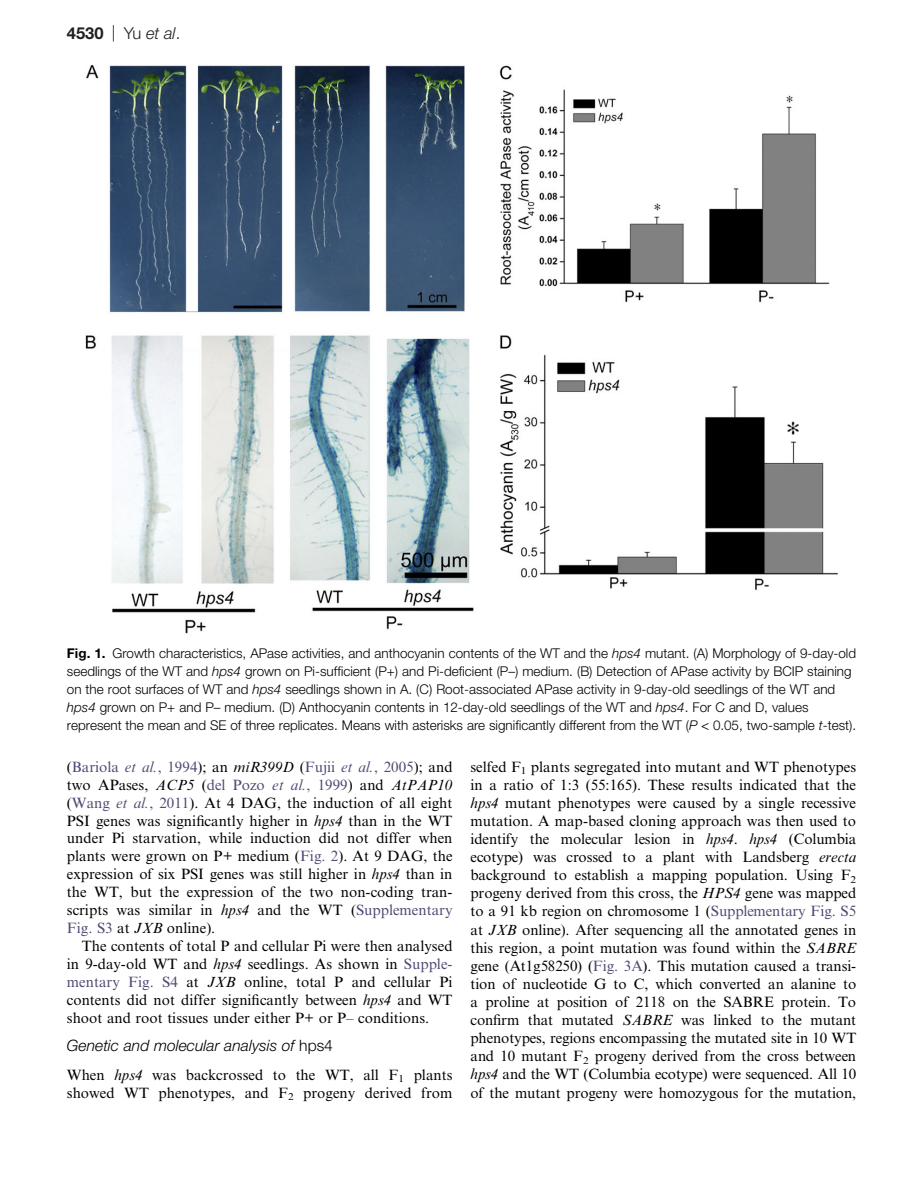
<style>
.page{position:relative;width:918px;height:1186px;background:#fff}
.page>*{position:absolute;margin:0;border:0;box-sizing:border-box;transform-origin:0 0}
.t1{font:16.5px "Adv PSA189";color:#000}
.t2{font:700 16.5px "Helvetica Neue LT Std";color:#231f20}
.t3{font:15.75px "Adv Hel N LI";color:#000}
.t4{font:15px/18.1px "Adv PS497 E2";color:#000}
.t5{font:15px "Adv PS497 E2";color:#4f4a72}
.t6{font:13.5px/18px "Adv Hel N L";color:#000}
.s1{font-weight:300}
.s2{font-weight:300;font-style:italic}
.s3{font-family:"Adv C3874"}
.s4{font-family:"Adv Hel N L"}
.s5{font-family:"Adv Hel N LI"}
.s6{font-family:"Adv PSA189"}
.s7{font-family:"Adv P641 C"}
.s8{color:#000}
.s9{font-family:"Adv PS497 E3"}
.s10{font-family:"Adv PS497 E3";color:#000}
.s11{color:#4f4a72}
.s12{font-family:"Adv PS497 E3";color:#4f4a72}
</style>
<div class="page">
<img style="left:85px;top:65px;width:753px;height:568px">
<p class="t2" style="left:67px;top:23px;width:115px">4530 <span class="s1">| Yu</span> <span class="s2">et al</span><span class="s1">.</span></p>
<p class="t1" style="left:67px;top:26px;width:134px">4 of 12 <span class="s3">|</span> <span class="s4">Yu</span> <span class="s5">et al.</span></p>
<p class="t6" style="left:67px;top:645px;width:791px"><span class="s6">Fig. 1.</span> Growth characteristics, APase activities, and anthocyanin contents of the WT and the <span class="s5">hps4</span> mutant. (A) Morphology of 9-day-old seedlings of the WT and <span class="s5">hps4</span> grown on Pi-sufficient (P+) and Pi-deficient (P–) medium. (B) Detection of APase activity by BCIP staining on the root surfaces of WT and <span class="s5">hps4</span> seedlings shown in A. (C) Root-associated APase activity in 9-day-old seedlings of the WT and <span class="s5">hps4</span> grown on P+ and P– medium. (D) Anthocyanin contents in 12-day-old seedlings of the WT and <span class="s5">hps4</span>. For C and D, values represent the mean and SE of three replicates. Means with asterisks are significantly different from the WT (<span class="s5">P</span> <span class="s7">&lt;</span> 0.05, two-sample <span class="s5">t</span>-test).</p>
<p class="t5" style="left:67px;top:761px;width:387px"><span class="s8">(</span>Bariola <span class="s9">et al.</span>, 1994<span class="s8">); an</span> <span class="s10">miR399D</span> <span class="s8">(</span>Fujii <span class="s9">et al.</span>, 2005<span class="s8">); and</span></p>
<p class="t4" style="left:67px;top:777px;width:387px">two APases, <span class="s9">ACP5</span> (<span class="s11">del Pozo</span> <span class="s12">et al.</span><span class="s11">, 1999</span>) and <span class="s9">AtPAP10</span></p>
<p class="t4" style="left:67px;top:795px;width:387px">(<span class="s11">Wang</span> <span class="s12">et al.</span><span class="s11">, 2011</span>). At 4 DAG, the induction of all eight</p>
<p class="t4" style="left:67px;top:813px;width:387px">PSI genes was significantly higher in <span class="s9">hps4</span> than in the WT</p>
<p class="t4" style="left:67px;top:831px;width:387px">under Pi starvation, while induction did not differ when</p>
<p class="t4" style="left:67px;top:848px;width:387px">plants were grown on P+ medium (<span class="s11">Fig. 2</span>). At 9 DAG, the</p>
<p class="t4" style="left:67px;top:866px;width:387px">expression of six PSI genes was still higher in <span class="s9">hps4</span> than in</p>
<p class="t4" style="left:67px;top:884px;width:387px">the WT, but the expression of the two non-coding tran-</p>
<p class="t4" style="left:67px;top:902px;width:387px">scripts was similar in <span class="s9">hps4</span> and the WT (<span class="s11">Supplementary</span></p>
<p class="t4" style="left:67px;top:920px;width:150px"><span class="s11">Fig. S3</span> at <span class="s9">JXB</span> online).</p>
<p class="t4" style="left:82px;top:938px;width:372px">The contents of total P and cellular Pi were then analysed</p>
<p class="t4" style="left:67px;top:956px;width:387px">in 9-day-old WT and <span class="s9">hps4</span> seedlings. As shown in <span class="s11">Supple-</span></p>
<p class="t4" style="left:67px;top:974px;width:387px"><span class="s11">mentary Fig. S4</span> at <span class="s9">JXB</span> online, total P and cellular Pi</p>
<p class="t4" style="left:67px;top:992px;width:387px">contents did not differ significantly between <span class="s9">hps4</span> and WT</p>
<p class="t4" style="left:67px;top:1010px;width:364px">shoot and root tissues under either P+ or P– conditions.</p>
<p class="t3" style="left:67px;top:1039px;width:267px">Genetic and molecular analysis of <span class="s4">hps4</span></p>
<p class="t4" style="left:67px;top:1067px;width:387px">When <span class="s9">hps4</span> was backcrossed to the WT, all F<sub>1</sub> plants showed WT phenotypes, and F<sub>2</sub> progeny derived from</p>
<p class="t4" style="left:470px;top:759px;width:387px;text-align:justify">selfed F<sub>1</sub> plants segregated into mutant and WT phenotypes in a ratio of 1:3 (55:165). These results indicated that the <span class="s9">hps4</span> mutant phenotypes were caused by a single recessive mutation. A map-based cloning approach was then used to identify the molecular lesion in <span class="s9">hps4</span>. <span class="s9">hps4</span> (Columbia ecotype) was crossed to a plant with Landsberg <span class="s9">erecta </span>background to establish a mapping population. Using F<sub>2 </sub>progeny derived from this cross, the <span class="s9">HPS4</span> gene was mapped to a 91 kb region on chromosome 1 (<span class="s11">Supplementary Fig. S5 </span>at <span class="s9">JXB</span> online). After sequencing all the annotated genes in this region, a point mutation was found within the <span class="s9">SABRE </span>gene (At1g58250) (<span class="s11">Fig. 3A</span>). This mutation caused a transi&shy;tion of nucleotide G to C, which converted an alanine to a proline at position of 2118 on the SABRE protein. To confirm that mutated <span class="s9">SABRE</span> was linked to the mutant phenotypes, regions encompassing the mutated site in 10 WT and 10 mutant F<sub>2</sub> progeny derived from the cross between <span class="s9">hps4</span> and the WT (Columbia ecotype) were sequenced. All 10 of the mutant progeny were homozygous for the mutation,</p>
</div>
